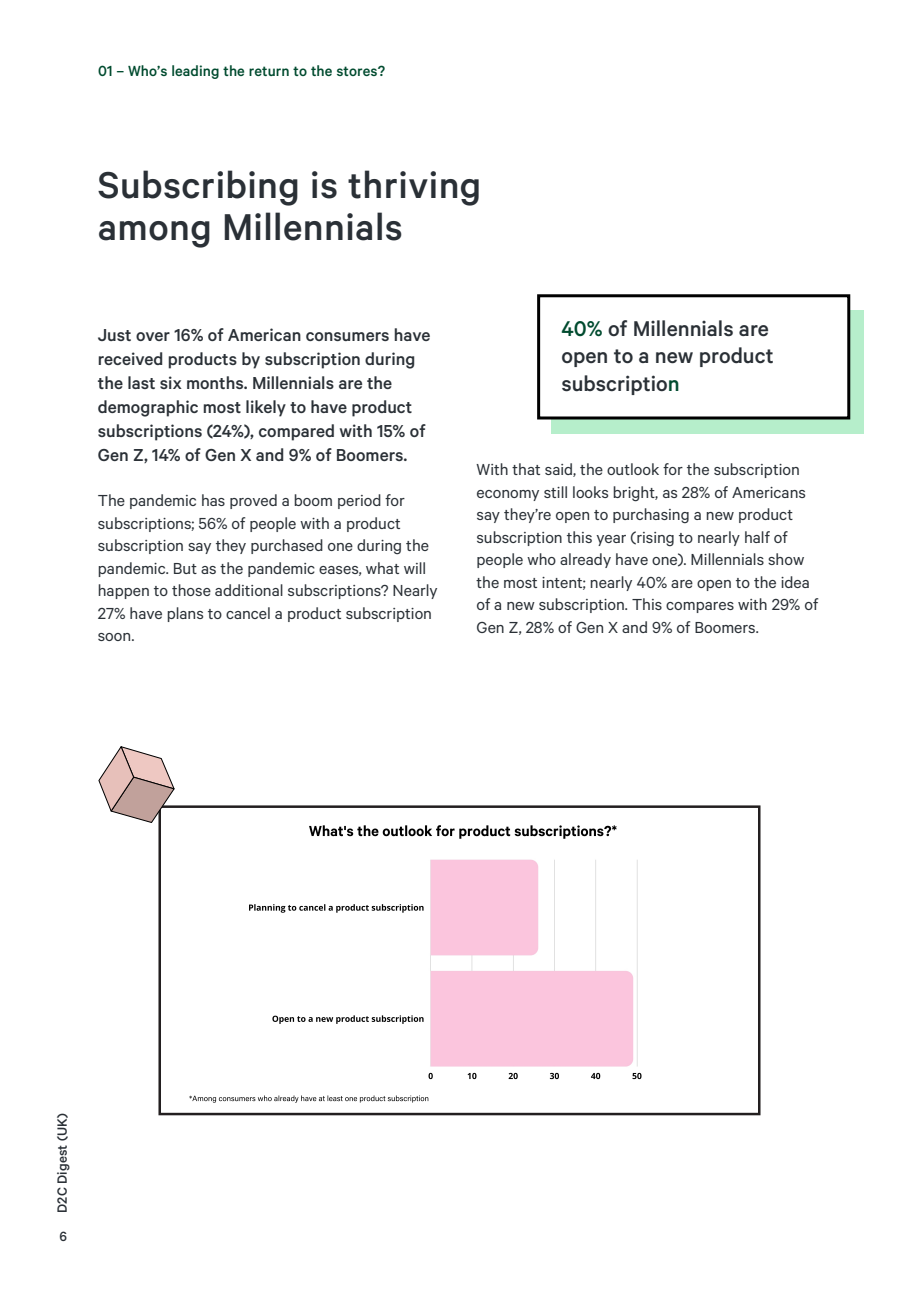
<style>
.page{position:relative;width:919px;height:1289px;background:#fff}
.page>*{position:absolute;margin:0;border:0;box-sizing:border-box;transform-origin:0 0}
.Body_Copy_-_no_gaps{font:500 42px/42px "Calibre";letter-spacing:.01em;color:#2a3036}
.Body_Copy_-_no_gaps-2{font:500 24px/27px "Calibre";color:#2a3036}
.Body_Copy_-_no_gaps-3{font:500 19.5px/24px "Calibre";color:#2a3036}
.Body_Copy_-_no_gaps-4{font:18px/22.5px "Calibre";color:#2a3036}
.Body_Copy_-_no_gaps-5{font:500 16.5px "Calibre";letter-spacing:.005em;color:#014b2f}
.t1{font:500 15px "Calibre";letter-spacing:.01em;color:#2a3036}
.s1{color:#014b2f}
</style>
<div class="page">
<div style="left:551px;top:310px;width:312px;height:123px;background:#b6eecb"></div>
<div style="left:537px;top:294px;width:313px;height:125px;background:#fff;border:3px solid #000"></div>
<div style="left:158px;top:805px;width:602px;height:310px;border:3px solid #231f20"></div>
<svg style="left:98px;top:746px;width:77px;height:77px"></svg>
<img style="left:189px;top:825px;width:453px;height:278px">
<p class="Body_Copy_-_no_gaps-5" style="left:98px;top:61px;width:288px">01 – Who’s leading the return to the stores?</p>
<p class="Body_Copy_-_no_gaps" style="left:98px;top:163px;width:385px">Subscribing is thriving among Millennials</p>
<p class="Body_Copy_-_no_gaps-3" style="left:98px;top:323px;width:334px">Just over 16% of American consumers have received products by subscription during the last six months. Millennials are the demographic most likely to have product subscriptions (24%), compared with 15% of Gen Z, 14% of Gen X and 9% of Boomers.</p>
<p class="Body_Copy_-_no_gaps-4" style="left:98px;top:489px;width:341px">The pandemic has proved a boom period for subscriptions; 56% of people with a product subscription say they purchased one during the pandemic. But as the pandemic eases, what will happen to those additional subscriptions? Nearly 27% have plans to cancel a product subscription soon.</p>
<p class="Body_Copy_-_no_gaps-2" style="left:561px;top:315px;width:214px"><span class="s1">40%</span> of Millennials are open to a new product subscriptio<span class="s1">n</span></p>
<p class="Body_Copy_-_no_gaps-4" style="left:476px;top:458px;width:343px">With that said, the outlook for the subscription economy still looks bright, as 28% of Americans say they’re open to purchasing a new product subscription this year (rising to nearly half of people who already have one). Millennials show the most intent; nearly 40% are open to the idea of a new subscription. This compares with 29% of Gen Z, 28% of Gen X and 9% of Boomers.</p>
<p class="t1" style="left:53px;top:1212px;width:101px;rotate:-90deg">D2C Digest (UK)</p>
<p class="t1" style="left:59px;top:1227px;width:9px">6</p>
</div>
